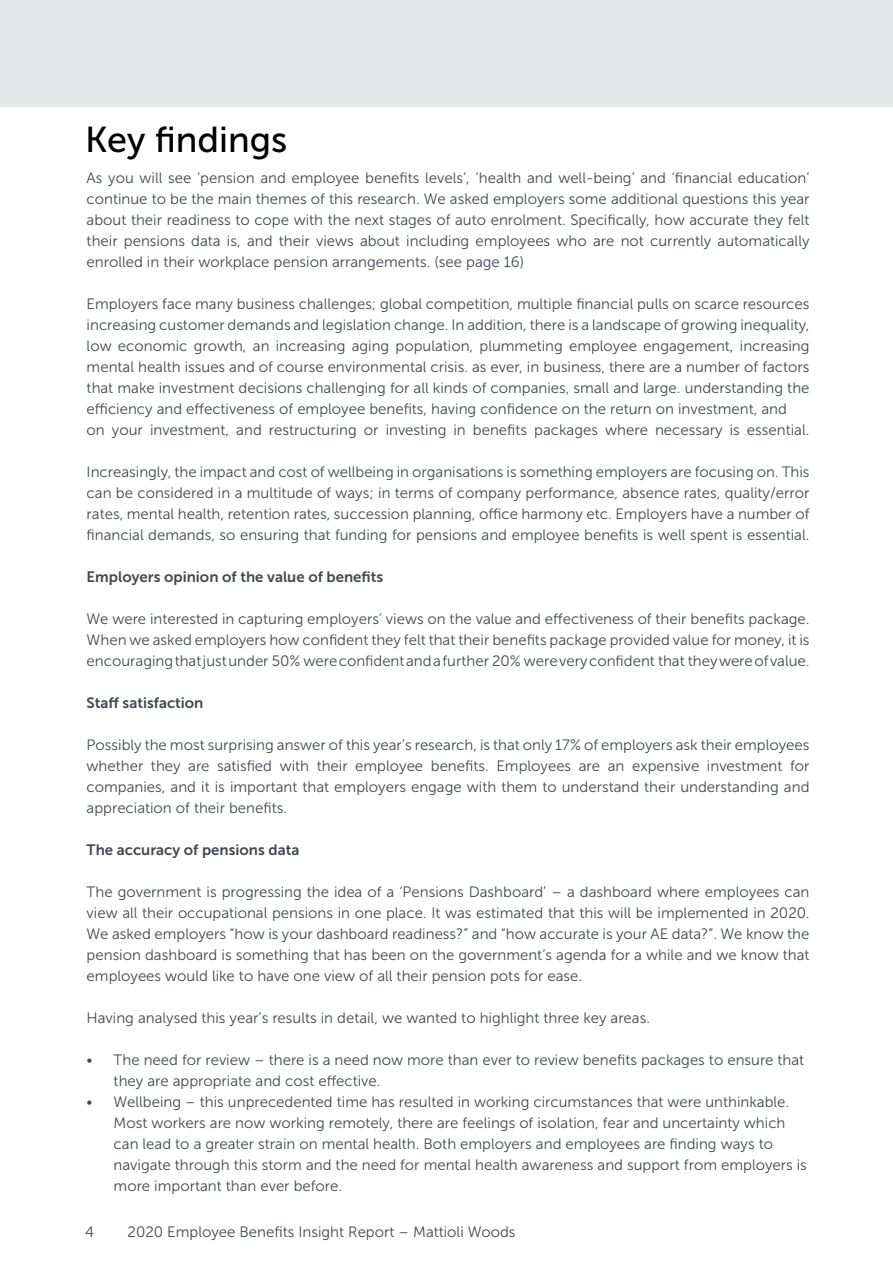
<style>
.page{position:relative;width:893px;height:1263px;background:#fff}
.page>*{position:absolute;margin:0;border:0;box-sizing:border-box;transform-origin:0 0}
.Sub_Title_White{font:36px "Museo Sans 500";color:#000001}
.Body{font:15px/21px "Museo Sans 300";color:#414950;text-align:justify}
.Body-2{font:15px "Museo Sans 700";color:#414950}
</style>
<div class="page">
<div style="left:0;top:0;width:893px;height:106px;background:#e6e7e9"></div>
<p class="Sub_Title_White" style="left:85px;top:120px;width:204px">Key findings</p>
<p class="Body" style="left:87px;top:167px;width:724px">As you will see ‘pension and employee benefits levels’, ‘health and well-being’ and ‘financial education’ continue to be the main themes of this research. We asked employers some additional questions this year about their readiness to cope with the next stages of auto enrolment. Specifically, how accurate they felt their pensions data is, and their views about including employees who are not currently automatically enrolled in their workplace pension arrangements. (see page 16)</p>
<p class="Body" style="left:87px;top:293px;width:724px">Employers face many business challenges; global competition, multiple financial pulls on scarce resources increasing customer demands and legislation change. In addition, there is a landscape of growing inequality, low economic growth, an increasing aging population, plummeting employee engagement, increasing mental health issues and of course environmental crisis. as ever, in business, there are a number of factors that make investment decisions challenging for all kinds of companies, small and large. understanding the efficiency and effectiveness of employee benefits, having confidence on the return on investment, and</p>
<p class="Body" style="left:87px;top:419px;width:724px">on your investment, and restructuring or investing in benefits packages where necessary is essential.</p>
<p class="Body" style="left:87px;top:461px;width:724px">Increasingly, the impact and cost of wellbeing in organisations is something employers are focusing on. This can be considered in a multitude of ways; in terms of company performance, absence rates, quality/error rates, mental health, retention rates, succession planning, office harmony etc. Employers have a number of financial demands, so ensuring that funding for pensions and employee benefits is well spent is essential.</p>
<p class="Body-2" style="left:87px;top:568px;width:298px">Employers opinion of the value of benefits</p>
<p class="Body" style="left:87px;top:608px;width:724px">We were interested in capturing employers’ views on the value and effectiveness of their benefits package.<br>When we asked employers how confident they felt that their benefits package provided value for money, it is encouraging that just under 50% were confident and a further 20% were very confident that they were of value.</p>
<p class="Body-2" style="left:87px;top:694px;width:118px">Staff satisfaction</p>
<p class="Body" style="left:87px;top:734px;width:724px">Possibly the most surprising answer of this year’s research, is that only 17% of employers ask their employees whether they are satisfied with their employee benefits. Employees are an expensive investment for companies, and it is important that employers engage with them to understand their understanding and appreciation of their benefits.</p>
<p class="Body-2" style="left:87px;top:841px;width:214px">The accuracy of pensions data</p>
<p class="Body" style="left:87px;top:881px;width:724px">The government is progressing the idea of a ‘Pensions Dashboard’ – a dashboard where employees can view all their occupational pensions in one place. It was estimated that this will be implemented in 2020.<br>We asked employers “how is your dashboard readiness?” and “how accurate is your AE data?”. We know the pension dashboard is something that has been on the government’s agenda for a while and we know that employees would like to have one view of all their pension pots for ease.</p>
<p class="Body" style="left:87px;top:1007px;width:565px">Having analysed this year’s results in detail, we wanted to highlight three key areas.</p>
<p class="Body" style="left:114px;top:1049px;width:692px;text-indent:-27px">• The need for review – there is a need now more than ever to review benefits packages to ensure that they are appropriate and cost effective.</p>
<p class="Body" style="left:114px;top:1091px;width:695px;text-align:left;text-indent:-27px">• Wellbeing – this unprecedented time has resulted in working circumstances that were unthinkable.<br>Most workers are now working remotely, there are feelings of isolation, fear and uncertainty which can lead to a greater strain on mental health. Both employers and employees are finding ways to navigate through this storm and the need for mental health awareness and support from employers is more important than ever before.</p>
<p class="Body" style="left:85px;top:1221px;width:10px">4</p>
<p class="Body" style="left:128px;top:1221px;width:390px">2020 Employee Benefits Insight Report – Mattioli Woods</p>
</div>
